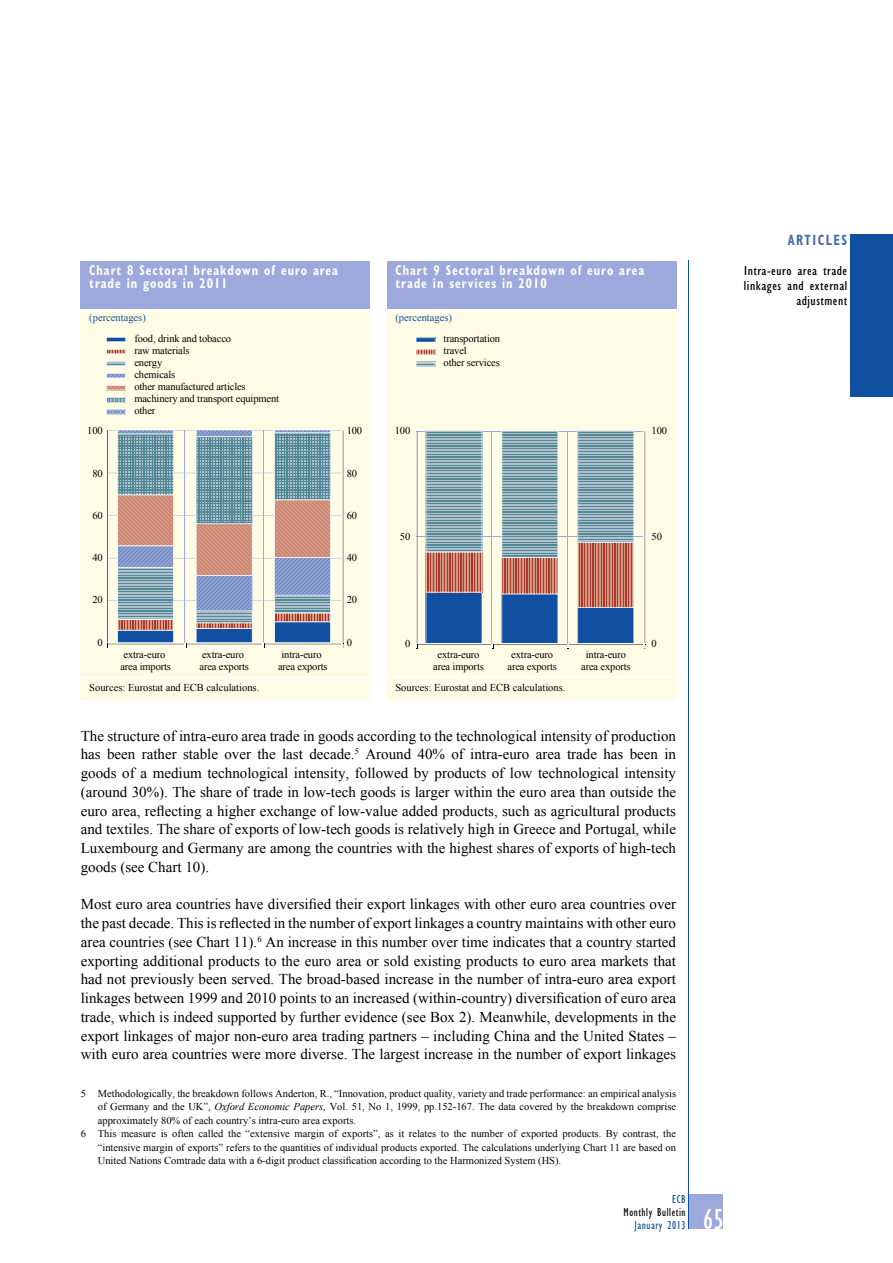
<style>
.page{position:relative;width:893px;height:1263px;background:#fff}
.page>*{position:absolute;margin:0;border:0;box-sizing:border-box;transform-origin:0 0}
.t1{font:condensed 30px "Gill Sans Myriad";color:#fff;scale:.95 1}
.t2{font:15px/18.8px "Times New Roman WGL";color:#000;text-align:justify}
.t3{font:700 condensed 15px "Gill Sans Myriad";letter-spacing:.12em;color:#496ab2;scale:.85 1}
.t4{font:700 condensed 14.25px/13.5px "Gill Sans Myriad";letter-spacing:.08em;color:#fff;scale:.85 1}
.t5{font:condensed 13.5px/15px "Gill Sans Myriad";letter-spacing:.035em;color:#000;text-align:right;scale:1.1 1}
.t6{font:condensed 12px "Gill Sans Myriad";letter-spacing:.05em;color:#000;scale:.95 1}
.t7{font:condensed 12px "Gill Sans Myriad";letter-spacing:.05em;color:#114fa0;scale:.95 1}
.t8{font:10.5px/12px "Times New Roman WGL";color:#000}
.t9{font:10.5px "Times New Roman WGL";color:#114fa0}
.s1{color:#fffce6}
.s2{font-style:italic}
</style>
<div class="page">
<div style="left:689px;top:1195px;width:34px;height:34px;background:#9da9dc"></div>
<div style="left:850px;top:235px;width:43px;height:162px;background:#114fa0"></div>
<hr style="left:689px;top:261px;width:1px;height:968px;background:#114fa0">
<div style="left:81px;top:261px;width:289px;height:439px;background:#fffce6"></div>
<div style="left:81px;top:261px;width:289px;height:49px;background:#9da9dc"></div>
<hr style="left:81px;top:309px;width:289px;height:1px;background:#fff">
<hr style="left:81px;top:677px;width:289px;height:2px;background:#fff">
<svg style="left:106px;top:430px;width:237px;height:213px"></svg>
<svg style="left:117px;top:430px;width:214px;height:218px"></svg>
<svg style="left:106px;top:385px;width:20px;height:5px"></svg>
<svg style="left:106px;top:373px;width:20px;height:5px"></svg>
<svg style="left:106px;top:397px;width:20px;height:5px"></svg>
<svg style="left:106px;top:349px;width:20px;height:5px"></svg>
<svg style="left:106px;top:337px;width:20px;height:5px"></svg>
<svg style="left:106px;top:361px;width:20px;height:5px"></svg>
<svg style="left:106px;top:409px;width:20px;height:5px"></svg>
<div style="left:387px;top:261px;width:289px;height:439px;background:#fffce6"></div>
<div style="left:387px;top:261px;width:289px;height:49px;background:#9da9dc"></div>
<hr style="left:387px;top:309px;width:289px;height:1px;background:#fff">
<hr style="left:387px;top:677px;width:289px;height:1px;background:#fff">
<svg style="left:415px;top:430px;width:229px;height:214px"></svg>
<hr style="left:492px;top:432px;width:1px;height:211px;background:#9da9dc">
<hr style="left:568px;top:431px;width:1px;height:212px;background:#9da9dc">
<svg style="left:416px;top:361px;width:20px;height:6px"></svg>
<svg style="left:416px;top:349px;width:20px;height:6px"></svg>
<svg style="left:416px;top:337px;width:20px;height:5px"></svg>
<p class="t4" style="left:89px;top:263px;width:294px"><span class="s1">Chart 8</span> Sectoral breakdown of euro area trade in goods in 2011</p>
<p class="t9" style="left:89px;top:310px;width:58px">(percentages)</p>
<p class="t4" style="left:395px;top:263px;width:294px"><span class="s1">Chart 9</span> Sectoral breakdown of euro area trade in services in 2010</p>
<p class="t9" style="left:395px;top:310px;width:58px">(percentages)</p>
<p class="t8" style="left:134px;top:332px;width:98px">food, drink and tobacco raw materials<br>energy</p>
<p class="t8" style="left:134px;top:380px;width:113px">other manufactured articles</p>
<p class="t8" style="left:134px;top:368px;width:42px">chemicals</p>
<p class="t8" style="left:134px;top:392px;width:146px">machinery and transport equipment other</p>
<p class="t8" style="left:444px;top:332px;width:58px">transportation travel<br>other services</p>
<p class="t8" style="left:87px;top:425px;width:17px">100</p>
<p class="t8" style="left:347px;top:425px;width:17px">100</p>
<p class="t8" style="left:395px;top:424px;width:17px">100</p>
<p class="t8" style="left:652px;top:424px;width:17px">100</p>
<p class="t8" style="left:92px;top:467px;width:12px">80</p>
<p class="t8" style="left:347px;top:467px;width:12px">80</p>
<p class="t8" style="left:92px;top:509px;width:12px">60</p>
<p class="t8" style="left:347px;top:509px;width:12px">60</p>
<p class="t8" style="left:400px;top:531px;width:12px">50</p>
<p class="t8" style="left:652px;top:531px;width:12px">50</p>
<p class="t8" style="left:92px;top:551px;width:12px">40</p>
<p class="t8" style="left:347px;top:551px;width:12px">40</p>
<p class="t8" style="left:92px;top:594px;width:12px">20</p>
<p class="t8" style="left:347px;top:594px;width:12px">20</p>
<p class="t8" style="left:98px;top:636px;width:7px">0</p>
<p class="t8" style="left:347px;top:636px;width:7px">0</p>
<p class="t8" style="left:405px;top:637px;width:7px">0</p>
<p class="t8" style="left:652px;top:637px;width:7px">0</p>
<p class="t8" style="left:120px;top:648px;width:52px">extra-euro area imports</p>
<p class="t8" style="left:199px;top:648px;width:51px">extra-euro area exports</p>
<p class="t8" style="left:278px;top:648px;width:51px;text-align:center">intra-euro area exports</p>
<p class="t8" style="left:433px;top:648px;width:52px;text-align:center">extra-euro area imports</p>
<p class="t8" style="left:507px;top:648px;width:51px;text-align:center">extra-euro area exports</p>
<p class="t8" style="left:581px;top:648px;width:51px;text-align:center">intra-euro area exports</p>
<p class="t8" style="left:89px;top:682px;width:172px">Sources: Eurostat and ECB calculations.</p>
<p class="t8" style="left:395px;top:681px;width:172px">Sources: Eurostat and ECB calculations.</p>
<p class="t2" style="left:81px;top:726px;width:597px">The structure of intra-euro area trade in goods according to the technological intensity of production has been rather stable over the last decade.<sup>5</sup> Around 40% of intra-euro area trade has been in goods of a medium technological intensity, followed by products of low technological intensity (around 30%). The share of trade in low-tech goods is larger within the euro area than outside the euro area, reflecting a higher exchange of low-value added products, such as agricultural products and textiles. The share of exports of low-tech goods is relatively high in Greece and Portugal, while Luxembourg and Germany are among the countries with the highest shares of exports of high-tech goods (see Chart 10).</p>
<p class="t2" style="left:81px;top:895px;width:597px">Most euro area countries have diversified their export linkages with other euro area countries over the past decade. This is reflected in the number of export linkages a country maintains with other euro area countries (see Chart 11).<sup>6</sup> An increase in this number over time indicates that a country started exporting additional products to the euro area or sold existing products to euro area markets that had not previously been served. The broad-based increase in the number of intra-euro area export linkages between 1999 and 2010 points to an increased (within-country) diversification of euro area trade, which is indeed supported by further evidence (see Box 2). Meanwhile, developments in the export linkages of major non-euro area trading partners – including China and the United States – with euro area countries were more diverse. The largest increase in the number of export linkages</p>
<p class="t8" style="left:81px;top:1087px;width:597px">5 Methodologically, the breakdown follows Anderton, R., “Innovation, product quality, variety and trade performance: an empirical analysis</p>
<p class="t8" style="left:98px;top:1100px;width:580px">of Germany and the UK”, <span class="s2">Oxford Economic Papers,</span> Vol. 51, No 1, 1999, pp.152-167. The data covered by the breakdown comprise</p>
<p class="t8" style="left:98px;top:1114px;width:260px">approximately 80% of each country’s intra-euro area exports.</p>
<p class="t8" style="left:81px;top:1127px;width:597px">6 This measure is often called the “extensive margin of exports”, as it relates to the number of exported products. By contrast, the</p>
<p class="t8" style="left:98px;top:1141px;width:580px">“intensive margin of exports” refers to the quantities of individual products exported. The calculations underlying Chart 11 are based on</p>
<p class="t8" style="left:98px;top:1154px;width:465px">United Nations Comtrade data with a 6-digit product classification according to the Harmonized System (HS).</p>
<p class="t7" style="left:672px;top:1192px;width:16px">ECB</p>
<p class="t6" style="left:624px;top:1205px;width:67px">Monthly Bulletin</p>
<p class="t7" style="left:634px;top:1218px;width:55px">January 2013</p>
<h1 class="t1" style="left:703px;top:1201px;width:23px">65</h1>
<p class="t3" style="left:788px;top:231px;width:72px">artiCleS</p>
<p class="t5" style="left:744px;top:263px;width:95px">Intra-euro area trade linkages and external adjustment</p>
</div>
